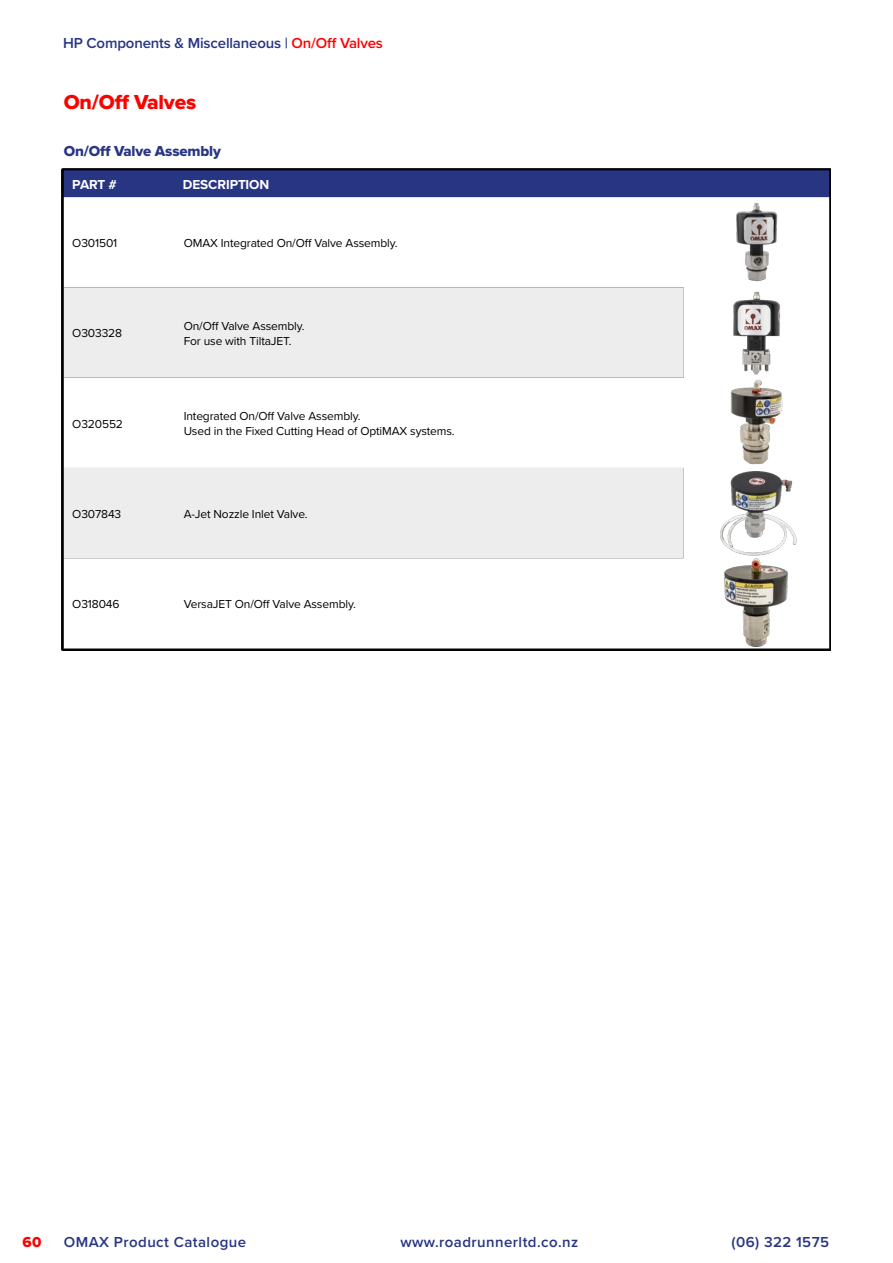
<style>
.page{position:relative;width:893px;height:1263px;background:#fff}
.page>*{position:absolute;margin:0;border:0;box-sizing:border-box;transform-origin:0 0}
.t1{font:21px "Proxima Nova Extrabld";letter-spacing:-.01em;color:#fd0100}
.t2{font:600 15px "Proxima Nova";letter-spacing:.03em;color:#283583}
.t3{font:600 15px "Proxima Nova";letter-spacing:-.01em;color:#283583}
.t4{font:15px "Proxima Nova Extrabld";letter-spacing:-.01em;color:#283583}
.t5{font:15px "Proxima Nova Extrabld";color:#fd0100}
.t6{font:700 13.5px "Proxima Nova";letter-spacing:-.005em;color:#fff}
.t7{font:12px/14.9px "Proxima Nova";letter-spacing:-.01em;color:#000}
.s1{color:#fd0100}
</style>
<div class="page">
<div style="left:64px;top:170px;width:765px;height:27px;background:#283583"></div>
<svg style="left:64px;top:287px;width:620px;height:271px;fill:#ededed"></svg>
<img style="left:710px;top:197px;width:93px;height:178px">
<img style="left:720px;top:379px;width:77px;height:177px">
<img style="left:724px;top:558px;width:65px;height:89px">
<p class="t3" style="left:63px;top:32px;width:321px">HP Components &amp; Miscellaneous | <span class="s1">On/Off Valves</span></p>
<h1 class="t1" style="left:64px;top:86px;width:134px">On/Off Valves</h1>
<p class="t4" style="left:64px;top:140px;width:159px">On/Off Valve Assembly</p>
<p class="t6" style="left:72px;top:174px;width:46px">PART #</p>
<p class="t6" style="left:183px;top:174px;width:88px">DESCRIPTION</p>
<p class="t7" style="left:72px;top:235px;width:47px">O301501</p>
<p class="t7" style="left:184px;top:235px;width:215px">OMAX Integrated On/Off Valve Assembly.</p>
<p class="t7" style="left:72px;top:325px;width:51px">O303328</p>
<p class="t7" style="left:184px;top:318px;width:122px">On/Off Valve Assembly.<br>For use with TiltaJET.</p>
<p class="t7" style="left:72px;top:416px;width:52px">O320552</p>
<p class="t7" style="left:184px;top:408px;width:273px">Integrated On/Off Valve Assembly.<br>Used in the Fixed Cutting Head of OptiMAX systems.</p>
<p class="t7" style="left:72px;top:506px;width:51px">O307843</p>
<p class="t7" style="left:184px;top:506px;width:125px">A-Jet Nozzle Inlet Valve.</p>
<p class="t7" style="left:72px;top:596px;width:49px">O318046</p>
<p class="t7" style="left:184px;top:596px;width:174px">VersaJET On/Off Valve Assembly.</p>
<p class="t5" style="left:22px;top:1231px;width:21px">60</p>
<p class="t2" style="left:64px;top:1231px;width:184px">OMAX Product Catalogue</p>
<p class="t2" style="left:400px;top:1231px;width:179px">www.roadrunnerltd.co.nz</p>
<p class="t2" style="left:731px;top:1231px;width:99px">(06) 322 1575</p>
</div>
